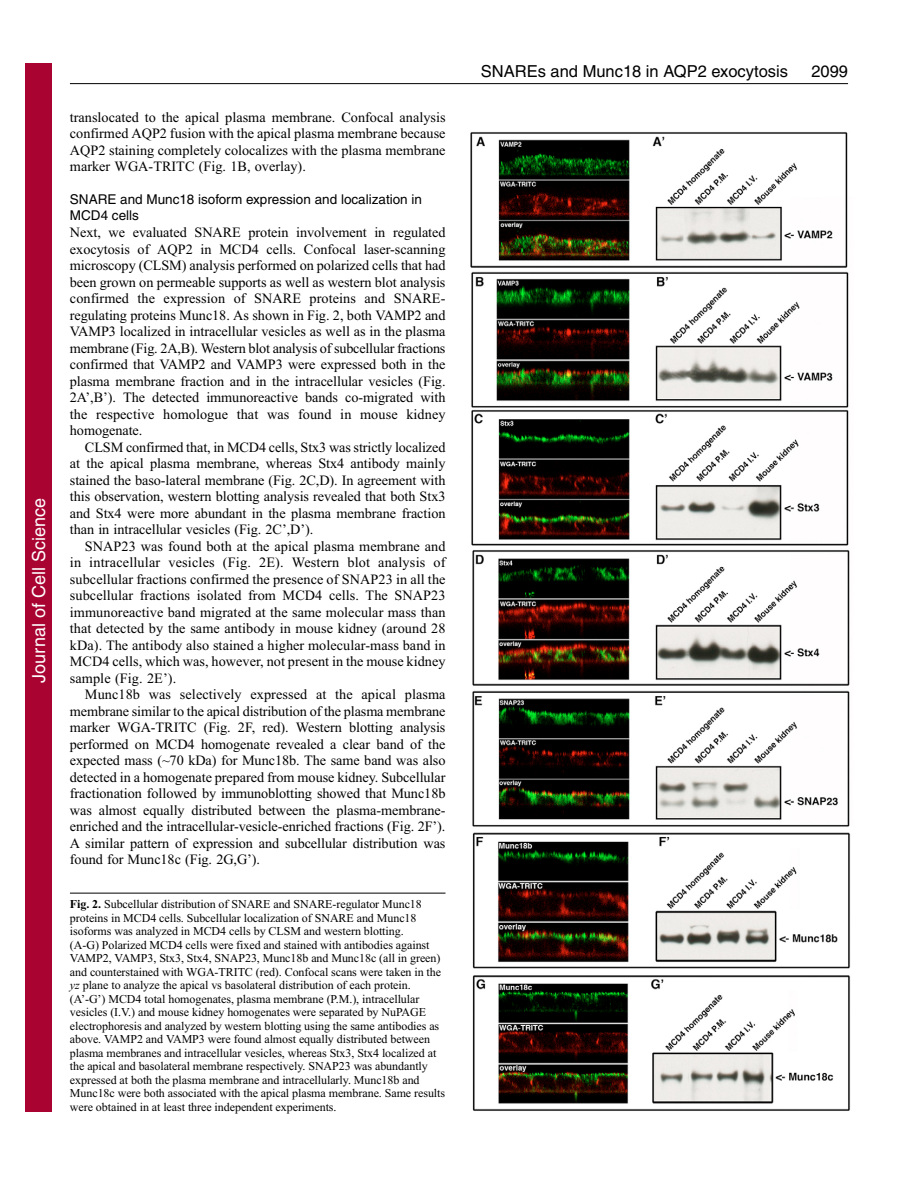
<style>
.page{position:relative;width:918px;height:1188px;background:#fff}
.page>*{position:absolute;margin:0;border:0;box-sizing:border-box;transform-origin:0 0}
.t1{font:18px "Helvetica";color:#fff}
.t2{font:16.5px "Helvetica";color:#000}
.t3{font:14.25px/16.5px "Times New Roman";color:#000;text-align:justify}
.t4{font:13.5px/16.5px "Helvetica";color:#000}
.t5{font:12px/13.5px "Times New Roman";letter-spacing:-.005em;color:#000}
.s1{font-weight:700}
.s2{font-style:italic}
</style>
<div class="page">
<hr style="left:70px;top:83px;width:778px;height:1px;background:#000">
<img style="left:470px;top:132px;width:381px;height:979px">
<hr style="left:70px;top:893px;width:376px;height:1px;background:#000">
<div style="left:26px;top:64px;width:26px;height:1048px;background:#a90332"></div>
<p class="t1" style="left:28px;top:683px;width:186px;rotate:-90deg">Journal of Cell Science</p>
<p class="t3" style="left:70px;top:110px;width:377px">translocated to the apical plasma membrane. Confocal analysis confirmed AQP2 fusion with the apical plasma membrane because AQP2 staining completely colocalizes with the plasma membrane marker WGA-TRITC (Fig. 1B, overlay).</p>
<p class="t4" style="left:70px;top:192px;width:354px">SNARE and Munc18 isoform expression and localization in<br>MCD4 cells</p>
<p class="t3" style="left:70px;top:225px;width:377px">Next, we evaluated SNARE protein involvement in regulated exocytosis of AQP2 in MCD4 cells. Confocal laser-scanning microscopy (CLSM) analysis performed on polarized cells that had been grown on permeable supports as well as western blot analysis confirmed the expression of SNARE proteins and SNARE&shy;regulating proteins Munc18. As shown in Fig. 2, both VAMP2 and VAMP3 localized in intracellular vesicles as well as in the plasma membrane (Fig. 2A,B). Western blot analysis of subcellular fractions confirmed that VAMP2 and VAMP3 were expressed both in the plasma membrane fraction and in the intracellular vesicles (Fig.<br>2A’,B’). The detected immunoreactive bands co-migrated with the respective homologue that was found in mouse kidney homogenate.</p>
<p class="t3" style="left:70px;top:440px;width:377px;text-indent:15px">CLSM confirmed that, in MCD4 cells, Stx3 was strictly localized at the apical plasma membrane, whereas Stx4 antibody mainly stained the baso-lateral membrane (Fig. 2C,D). In agreement with this observation, western blotting analysis revealed that both Stx3 and Stx4 were more abundant in the plasma membrane fraction than in intracellular vesicles (Fig. 2C’,D’).</p>
<p class="t3" style="left:70px;top:539px;width:377px;text-indent:15px">SNAP23 was found both at the apical plasma membrane and in intracellular vesicles (Fig. 2E). Western blot analysis of subcellular fractions confirmed the presence of SNAP23 in all the subcellular fractions isolated from MCD4 cells. The SNAP23 immunoreactive band migrated at the same molecular mass than that detected by the same antibody in mouse kidney (around 28 kDa). The antibody also stained a higher molecular-mass band in MCD4 cells, which was, however, not present in the mouse kidney sample (Fig. 2E’).</p>
<p class="t3" style="left:70px;top:687px;width:377px;text-indent:15px">Munc18b was selectively expressed at the apical plasma membrane similar to the apical distribution of the plasma membrane marker WGA-TRITC (Fig. 2F, red). Western blotting analysis performed on MCD4 homogenate revealed a clear band of the expected mass (~70 kDa) for Munc18b. The same band was also detected in a homogenate prepared from mouse kidney. Subcellular fractionation followed by immunoblotting showed that Munc18b was almost equally distributed between the plasma-membrane&shy;enriched and the intracellular-vesicle-enriched fractions (Fig. 2F’).<br>A similar pattern of expression and subcellular distribution was found for Munc18c (Fig. 2G,G’).</p>
<p class="t5" style="left:70px;top:899px;width:377px"><span class="s1">Fig. 2.</span> Subcellular distribution of SNARE and SNARE-regulator Munc18 proteins in MCD4 cells. Subcellular localization of SNARE and Munc18 isoforms was analyzed in MCD4 cells by CLSM and western blotting.<br>(A-G) Polarized MCD4 cells were fixed and stained with antibodies against VAMP2, VAMP3, Stx3, Stx4, SNAP23, Munc18b and Munc18c (all in green) and counterstained with WGA-TRITC (red). Confocal scans were taken in the <span class="s2">yz</span> plane to analyze the apical vs basolateral distribution of each protein. (A’-G’) MCD4 total homogenates, plasma membrane (P.M.), intracellular vesicles (I.V.) and mouse kidney homogenates were separated by NuPAGE electrophoresis and analyzed by western blotting using the same antibodies as above. VAMP2 and VAMP3 were found almost equally distributed between plasma membranes and intracellular vesicles, whereas Stx3, Stx4 localized at the apical and basolateral membrane respectively. SNAP23 was abundantly expressed at both the plasma membrane and intracellularly. Munc18b and Munc18c were both associated with the apical plasma membrane. Same results were obtained in at least three independent experiments.</p>
<p class="t2" style="left:481px;top:65px;width:309px">SNAREs and Munc18 in AQP2 exocytosis</p>
<p class="t2" style="left:811px;top:65px;width:38px">2099</p>
</div>
